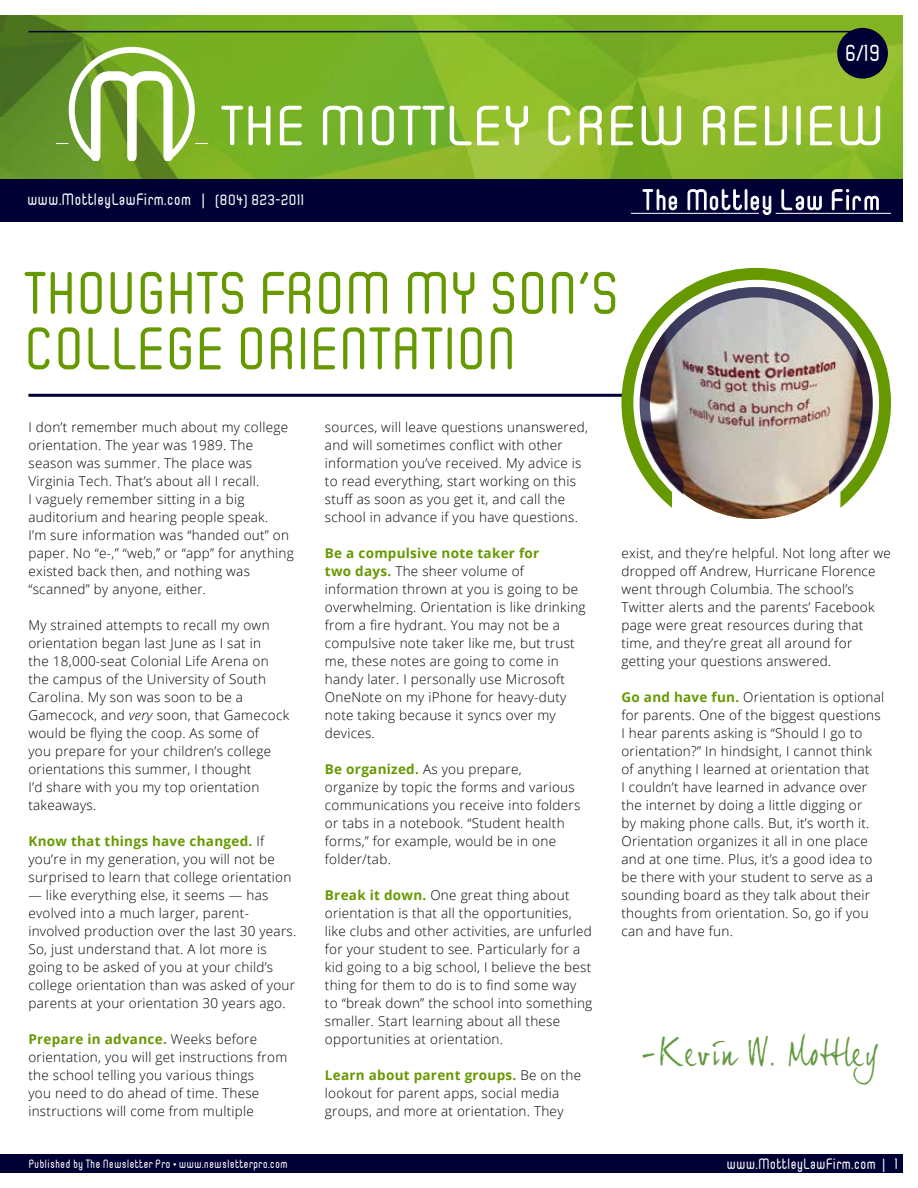
<style>
.page{position:relative;width:918px;height:1188px;background:#fff}
.page>*{position:absolute;margin:0;border:0;box-sizing:border-box;transform-origin:0 0}
.t1{font:60px/55.5px "Herron Cond";color:#690}
.t2{font:56.55px "Herron Cond";color:#fff;scale:1.11 1}
.t3{font:34.8px "Joe Hand 2";color:#659a41}
.t4{font:23.1px "Herron Cond";color:#fff}
.t5{font:16.5px "Herron Cond";color:#fff}
.t6{font:15px "Herron Cond";color:#fff}
.t7{font:300 13.5px/18px "Open Sans";letter-spacing:.02em;color:#000}
.t8{font:12px "Herron Cond";color:#fff}
.s1{font-size:14.85px}
.s2{font-style:italic}
.s3{font-weight:700;color:#690}
</style>
<div class="page">
<div style="left:0;top:1155px;width:918px;height:33px;background:#000034"></div>
<img style="left:0;top:15px;width:903px;height:165px">
<div style="left:0;top:180px;width:918px;height:42px;background:#000034"></div>
<hr style="left:28px;top:31px;width:835px;height:1px;background:#000034">
<hr style="left:28px;top:394px;width:603px;height:3px;background:#000034">
<div style="left:837px;top:28px;width:51px;height:51px;background:#000034;border-radius:50%"></div>
<svg style="left:57px;top:47px;width:151px;height:114px"></svg>
<hr style="left:631px;top:213px;width:128px;height:1px;background:#fff">
<hr style="left:776px;top:213px;width:114px;height:1px;background:#fff">
<svg style="left:642px;top:189px;width:35px;height:22px"></svg>
<svg style="left:687px;top:189px;width:85px;height:26px"></svg>
<svg style="left:781px;top:189px;width:41px;height:25px"></svg>
<svg style="left:832px;top:176px;width:47px;height:35px"></svg>
<svg style="left:621px;top:268px;width:270px;height:240px"></svg>
<img style="left:640px;top:287px;width:233px;height:208px">
<div style="left:903px;top:0;width:15px;height:1188px;background:#fff"></div>
<div style="left:0;top:1173px;width:918px;height:15px;background:#fff"></div>
<h3 class="t4" style="left:845px;top:41px;width:37px">6/19</h3>
<h2 class="t2" style="left:221px;top:95px;width:600px">THE MOTTLEY CREW REVIEW</h2>
<p class="t5" style="left:27px;top:190px;width:279px">www.MottleyLawFirm.com | <span class="s1">(804) 823-2011</span></p>
<h1 class="t1" style="left:24px;top:266px;width:596px">THOUGHTS FROM MY SON’S<br>COLLEGE ORIENTATION</h1>
<p class="t7" style="left:28px;top:418px;width:267px">I don’t remember much about my college orientation. The year was 1989. The season was summer. The place was Virginia Tech. That’s about all I recall.<br>I vaguely remember sitting in a big auditorium and hearing people speak.<br>I’m sure information was “handed out” on paper. No “e-,” “web,” or “app” for anything existed back then, and nothing was “scanned” by anyone, either.</p>
<p class="t7" style="left:28px;top:616px;width:262px">My strained attempts to recall my own orientation began last June as I sat in<br>the 18,000-seat Colonial Life Arena on the campus of the University of South Carolina. My son was soon to be a Gamecock, and <span class="s2">very</span> soon, that Gamecock would be flying the coop. As some of<br>you prepare for your children’s college orientations this summer, I thought<br>I’d share with you my top orientation takeaways.</p>
<p class="t7" style="left:28px;top:832px;width:264px"><span class="s3">Know that things have changed.</span> If you’re in my generation, you will not be surprised to learn that college orientation</p>
<p class="t7" style="left:28px;top:886px;width:269px">— like everything else, it seems — has evolved into a much larger, parent&shy;involved production over the last 30 years.<br>So, just understand that. A lot more is going to be asked of you at your child’s college orientation than was asked of your parents at your orientation 30 years ago.</p>
<p class="t7" style="left:28px;top:1030px;width:260px"><span class="s3">Prepare in advance.</span> Weeks before orientation, you will get instructions from the school telling you various things<br>you need to do ahead of time. These instructions will come from multiple</p>
<p class="t7" style="left:325px;top:418px;width:264px">sources, will leave questions unanswered, and will sometimes conflict with other information you’ve received. My advice is to read everything, start working on this stuff as soon as you get it, and call the school in advance if you have questions.</p>
<p class="t7" style="left:325px;top:544px;width:262px"><span class="s3">Be a compulsive note taker for<br>two days.</span> The sheer volume of information thrown at you is going to be overwhelming. Orientation is like drinking from a fire hydrant. You may not be a compulsive note taker like me, but trust me, these notes are going to come in handy later. I personally use Microsoft OneNote on my iPhone for heavy-duty note taking because it syncs over my devices.</p>
<p class="t7" style="left:325px;top:760px;width:257px"><span class="s3">Be organized.</span> As you prepare,<br>organize by topic the forms and various communications you receive into folders or tabs in a notebook. “Student health forms,” for example, would be in one folder/tab.</p>
<p class="t7" style="left:325px;top:886px;width:269px"><span class="s3">Break it down.</span> One great thing about orientation is that all the opportunities, like clubs and other activities, are unfurled for your student to see. Particularly for a kid going to a big school, I believe the best thing for them to do is to find some way<br>to “break down” the school into something smaller. Start learning about all these opportunities at orientation.</p>
<p class="t7" style="left:325px;top:1065px;width:258px"><span class="s3">Learn about parent groups.</span> Be on the lookout for parent apps, social media groups, and more at orientation. They</p>
<p class="t7" style="left:621px;top:543px;width:271px">exist, and they’re helpful. Not long after we dropped off Andrew, Hurricane Florence went through Columbia. The school’s Twitter alerts and the parents’ Facebook page were great resources during that time, and they’re great all around for getting your questions answered.</p>
<p class="t7" style="left:621px;top:687px;width:264px"><span class="s3">Go and have fun.</span> Orientation is optional for parents. One of the biggest questions I hear parents asking is “Should I go to orientation?” In hindsight, I cannot think of anything I learned at orientation that<br>I couldn’t have learned in advance over the internet by doing a little digging or<br>by making phone calls. But, it’s worth it.<br>Orientation organizes it all in one place and at one time. Plus, it’s a good idea to be there with your student to serve as a sounding board as they talk about their thoughts from orientation. So, go if you can and have fun.</p>
<h3 class="t3" style="left:638px;top:1032px;width:243px">-Kevin W. Mottley</h3>
<p class="t8" style="left:28px;top:1157px;width:261px">Published by The Newsletter Pro • www.newsletterpro.com</p>
<p class="t6" style="left:727px;top:1156px;width:173px">www.MottleyLawFirm.com | 1</p>
</div>
